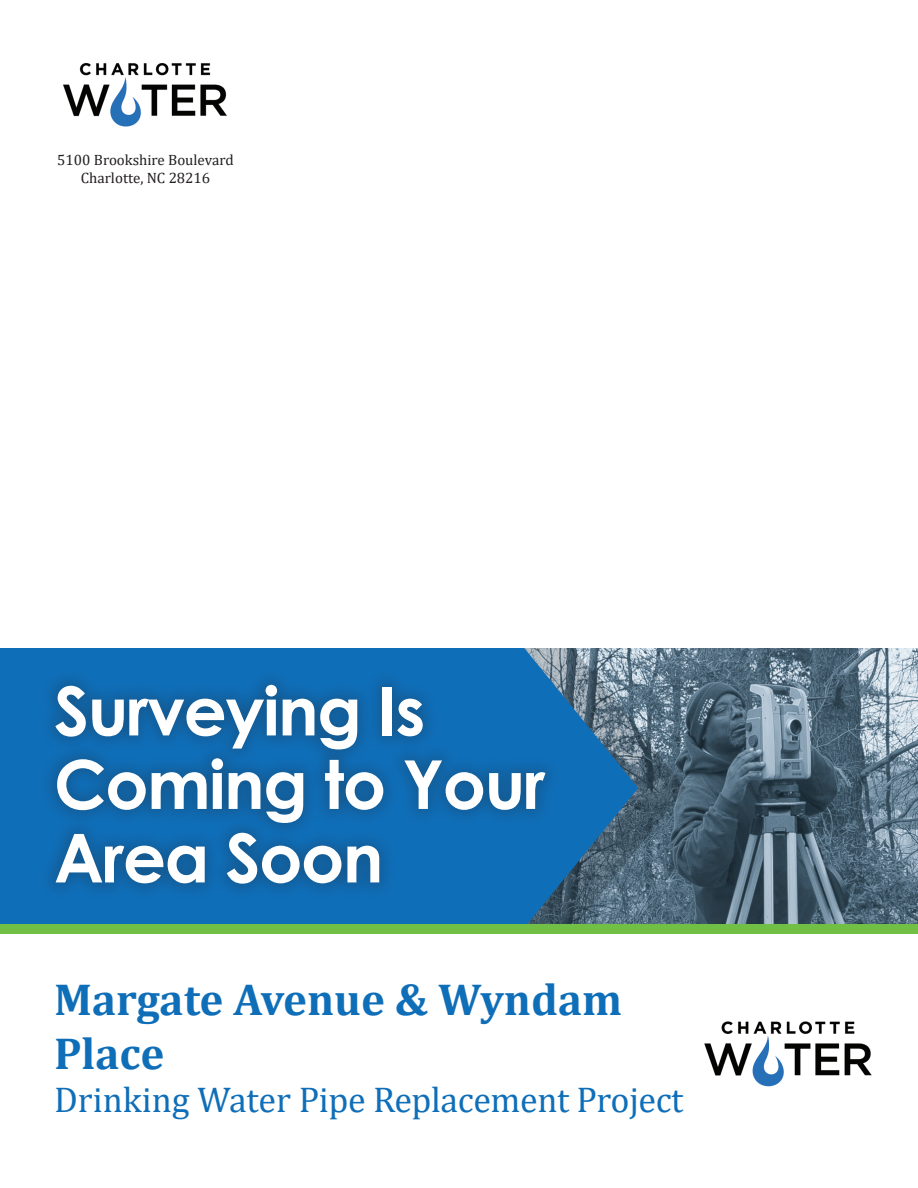
<style>
.page{position:relative;width:918px;height:1188px;background:#fff}
.page>*{position:absolute;margin:0;border:0;box-sizing:border-box;transform-origin:0 0}
.t1{font:700 67.5px/73.5px "Century Gothic";letter-spacing:-.02em;color:#fff}
.t2{font:700 45px/54px "Cambria";color:#0f6eb8}
.t3{font:36px "Cambria";letter-spacing:-.01em;color:#0f6eb8}
.t4{font:15px "Cambria";color:#231f20}
</style>
<div class="page">
<img style="left:63px;top:63px;width:164px;height:64px">
<img style="left:704px;top:1021px;width:168px;height:66px">
<img style="left:686px;top:648px;width:232px;height:276px">
<svg style="left:638px;top:648px;width:48px;height:276px;background:#587080"></svg>
<svg style="left:0;top:648px;width:638px;height:276px;background:#2670a9"></svg>
<div style="left:0;top:924px;width:918px;height:9px;background:#71bf44"></div>
<div style="left:39px;top:668px;width:523px;height:233px;background:#231f20;opacity:.25"></div>
<p class="t4" style="left:57px;top:151px;width:178px">5100 Brookshire Boulevard</p>
<p class="t4" style="left:81px;top:169px;width:131px">Charlotte, NC 28216</p>
<p class="t1" style="left:54px;top:671px;width:493px">Surveying Is<br>Coming to Your<br>Area Soon</p>
<p class="t2" style="left:54px;top:971px;width:570px">Margate Avenue &amp; Wyndam<br>Place</p>
<p class="t3" style="left:54px;top:1078px;width:631px">Drinking Water Pipe Replacement Project</p>
</div>
